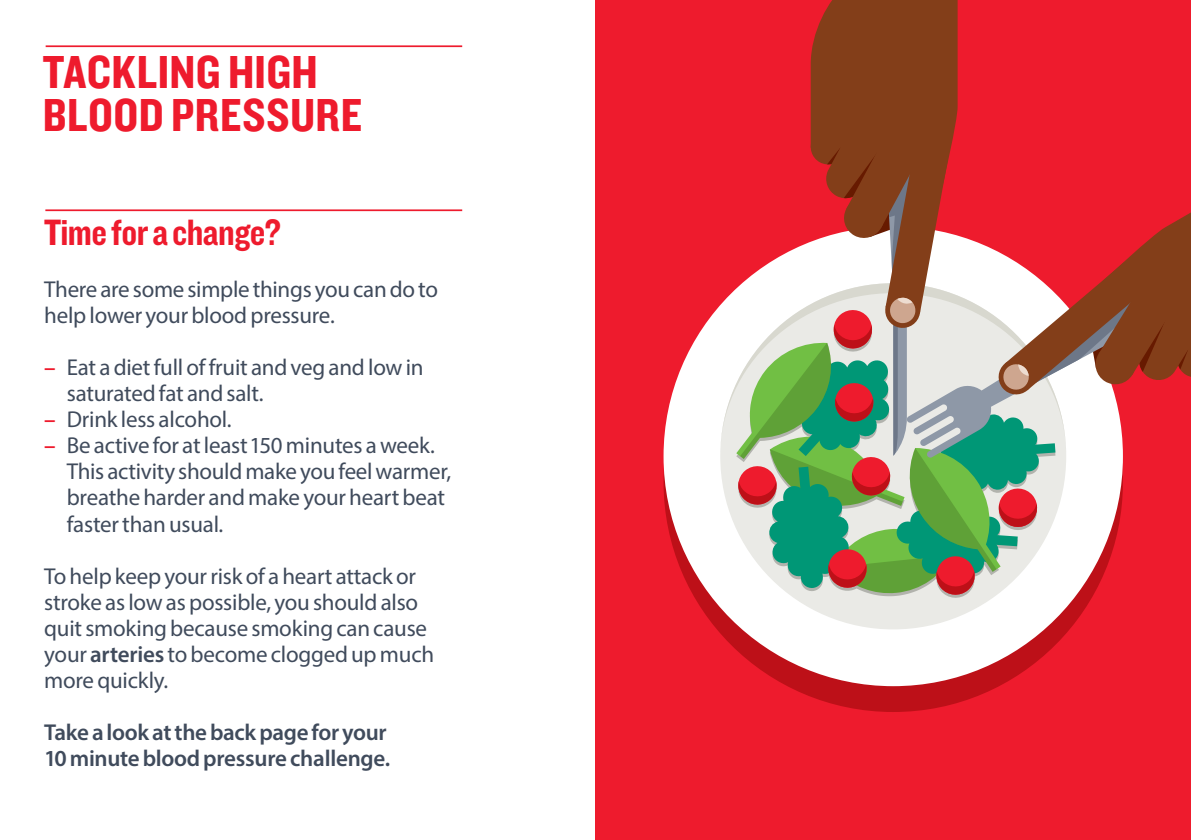
<style>
.page{position:relative;width:1191px;height:840px;background:#fff}
.page>*{position:absolute;margin:0;border:0;box-sizing:border-box;transform-origin:0 0}
.t1{font:48px/43px "Knockout 50 Welterweight";letter-spacing:.01em;color:#ee1b2d}
.Heading{font:38px "Knockout 50 Welterweight";letter-spacing:-.015em;color:#ee1b2d}
.Body{font:23px/26px "Myriad Pro";letter-spacing:-.01em;color:#404b5c}
.Body-2{font:600 23px/26px "Myriad Pro";letter-spacing:-.015em;color:#404b5c}
.s1{font-weight:600;color:#ee1b2d}
.s2{font-weight:600}
</style>
<div class="page">
<div style="left:595px;top:0;width:596px;height:839px;background:#ee1b2d"></div>
<div style="left:663px;top:252px;width:460px;height:459px;background:#bd1018;border-radius:50%"></div>
<div style="left:663px;top:226px;width:460px;height:459px;background:#fff;border-radius:50%"></div>
<div style="left:720px;top:283px;width:346px;height:346px;background:#eaeae6;border-radius:50%"></div>
<hr style="left:45px;top:209px;width:417px;height:2px;background:#ee1b2d">
<hr style="left:46px;top:45px;width:416px;height:2px;background:#ee1b2d">
<svg style="left:736px;top:0;width:455px;height:596px"></svg>
<p class="t1" style="left:43px;top:49px;width:321px">TACKLING HIGH<br>BLOOD PRESSURE</p>
<p class="Heading" style="left:44px;top:207px;width:238px">Time for a change?</p>
<p class="Body" style="left:44px;top:276px;width:395px">There are some simple things you can do to help lower your blood pressure.</p>
<p class="Body" style="left:67px;top:354px;width:358px;text-indent:-23px"><span class="s1">–</span> Eat a diet full of fruit and veg and low in saturated fat and salt.</p>
<p class="Body" style="left:44px;top:406px;width:189px"><span class="s1">–</span> Drink less alcohol.</p>
<p class="Body" style="left:67px;top:432px;width:386px;text-indent:-23px"><span class="s1">–</span> Be active for at least 150 minutes a week.<br>This activity should make you feel warmer, breathe harder and make your heart beat faster than usual.</p>
<p class="Body" style="left:44px;top:562px;width:391px">To help keep your risk of a heart attack or stroke as low as possible, you should also quit smoking because smoking can cause your <span class="s2">arteries</span> to become clogged up much more quickly.</p>
<p class="Body-2" style="left:44px;top:718px;width:347px">Take a look at the back page for your<br>10 minute blood pressure challenge.</p>
</div>
